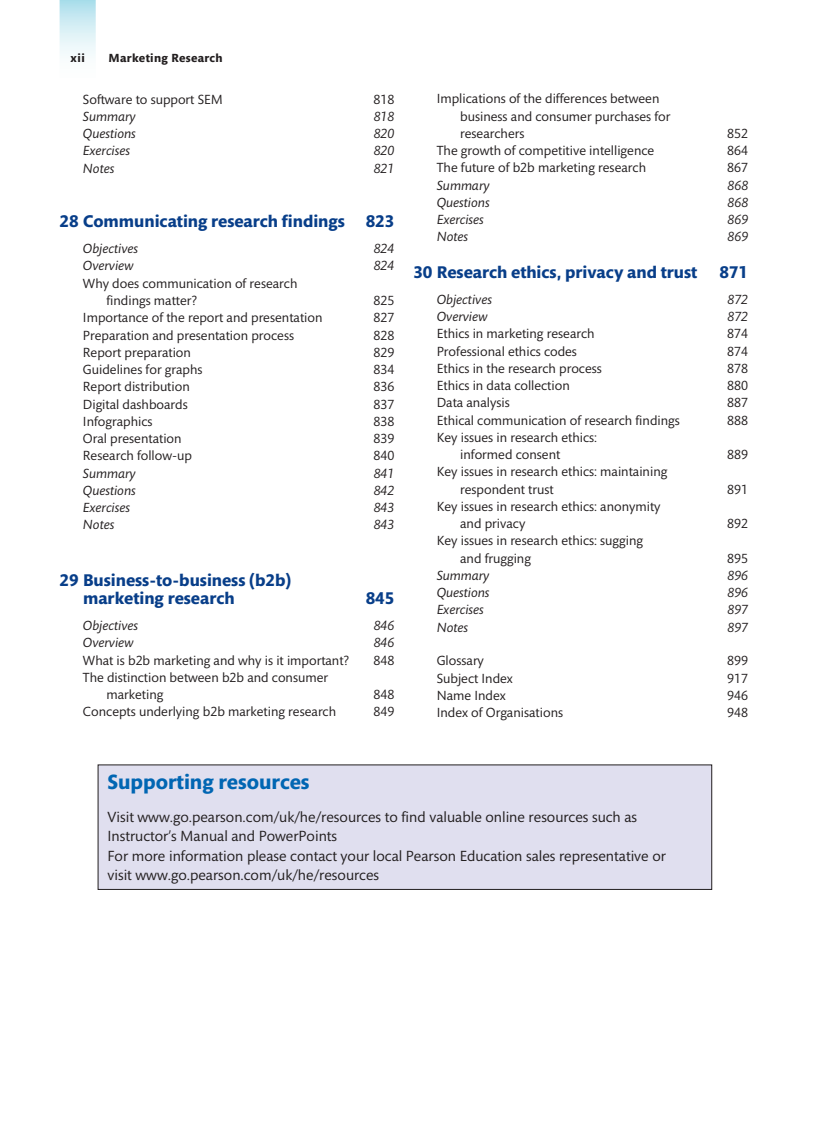
<style>
.page{position:relative;width:830px;height:1127px;background:#fff}
.page>*{position:absolute;margin:0;border:0;box-sizing:border-box;transform-origin:0 0}
.t1{font:700 21px "Mundo Sans Pro";color:#0166b3}
.t2{font:700 17.25px/18.8px "Mundo Sans Pro";color:#083e89}
.t3{font:15px/19.5px "Mundo Sans Pro";color:#231f20}
.t4{font:13.5px/17.2px "Mundo Sans Pro";color:#231f20}
.t5{font:italic 13.5px "Mundo Sans Pro";color:#231f20}
.t6{font:700 12px "Mundo Sans Pro";letter-spacing:.03em;color:#231f20}
</style>
<div class="page">
<svg style="left:60px;top:0;width:36px;height:56px"></svg>
<div style="left:98px;top:765px;width:613px;height:124px;background:#e0dfef"></div>
<div style="left:98px;top:764px;width:613px;height:126px;border:1px solid #231f20"></div>
<p class="t6" style="left:70px;top:51px;width:16px">xii</p>
<p class="t6" style="left:108px;top:51px;width:115px">Marketing Research</p>
<p class="t4" style="left:83px;top:91px;width:141px">Software to support SEM</p>
<p class="t4" style="left:373px;top:91px;width:22px">818</p>
<p class="t5" style="left:83px;top:108px;width:54px">Summary</p>
<p class="t5" style="left:373px;top:108px;width:22px">818</p>
<p class="t5" style="left:83px;top:126px;width:54px">Questions</p>
<p class="t5" style="left:373px;top:126px;width:22px">820</p>
<p class="t5" style="left:83px;top:143px;width:48px">Exercises</p>
<p class="t5" style="left:373px;top:143px;width:22px">820</p>
<p class="t5" style="left:83px;top:160px;width:33px">Notes</p>
<p class="t5" style="left:373px;top:160px;width:22px">821</p>
<p class="t2" style="left:60px;top:212px;width:336px">28 Communicating research findings 823</p>
<p class="t5" style="left:83px;top:241px;width:57px">Objectives</p>
<p class="t5" style="left:373px;top:241px;width:22px">824</p>
<p class="t5" style="left:83px;top:258px;width:52px">Overview</p>
<p class="t5" style="left:373px;top:258px;width:22px">824</p>
<p class="t4" style="left:106px;top:275px;width:192px;text-indent:-23px">Why does communication of research findings matter?</p>
<p class="t4" style="left:373px;top:292px;width:22px">825</p>
<p class="t4" style="left:83px;top:309px;width:241px">Importance of the report and presentation</p>
<p class="t4" style="left:373px;top:309px;width:22px">827</p>
<p class="t4" style="left:83px;top:326px;width:212px">Preparation and presentation process</p>
<p class="t4" style="left:373px;top:326px;width:22px">828</p>
<p class="t4" style="left:83px;top:344px;width:109px">Report preparation</p>
<p class="t4" style="left:373px;top:344px;width:22px">829</p>
<p class="t4" style="left:83px;top:361px;width:121px">Guidelines for graphs</p>
<p class="t4" style="left:373px;top:361px;width:22px">834</p>
<p class="t4" style="left:83px;top:378px;width:108px">Report distribution</p>
<p class="t4" style="left:373px;top:378px;width:22px">836</p>
<p class="t4" style="left:83px;top:395px;width:106px">Digital dashboards</p>
<p class="t4" style="left:373px;top:395px;width:22px">837</p>
<p class="t4" style="left:83px;top:413px;width:71px">Infographics</p>
<p class="t4" style="left:373px;top:413px;width:22px">838</p>
<p class="t4" style="left:83px;top:430px;width:100px">Oral presentation</p>
<p class="t4" style="left:373px;top:430px;width:22px">839</p>
<p class="t4" style="left:83px;top:447px;width:110px">Research follow-up</p>
<p class="t4" style="left:373px;top:447px;width:22px">840</p>
<p class="t5" style="left:83px;top:465px;width:54px">Summary</p>
<p class="t5" style="left:373px;top:465px;width:22px">841</p>
<p class="t5" style="left:83px;top:482px;width:54px">Questions</p>
<p class="t5" style="left:373px;top:482px;width:22px">842</p>
<p class="t5" style="left:83px;top:499px;width:48px">Exercises</p>
<p class="t5" style="left:373px;top:499px;width:22px">843</p>
<p class="t5" style="left:83px;top:517px;width:33px">Notes</p>
<p class="t5" style="left:373px;top:517px;width:22px">843</p>
<p class="t2" style="left:83px;top:570px;width:210px;text-indent:-23px">29 Business-to-business (b2b) marketing research</p>
<p class="t2" style="left:365px;top:589px;width:30px">845</p>
<p class="t5" style="left:83px;top:617px;width:57px">Objectives</p>
<p class="t5" style="left:373px;top:617px;width:22px">846</p>
<p class="t5" style="left:83px;top:635px;width:52px">Overview</p>
<p class="t5" style="left:373px;top:635px;width:22px">846</p>
<p class="t4" style="left:83px;top:651px;width:268px">What is b2b marketing and why is it important?</p>
<p class="t4" style="left:373px;top:651px;width:22px">848</p>
<p class="t4" style="left:106px;top:669px;width:223px;text-indent:-23px">The distinction between b2b and consumer marketing</p>
<p class="t4" style="left:373px;top:686px;width:22px">848</p>
<p class="t4" style="left:83px;top:703px;width:254px">Concepts underlying b2b marketing research</p>
<p class="t4" style="left:373px;top:703px;width:22px">849</p>
<p class="t4" style="left:460px;top:90px;width:212px;text-indent:-23px">Implications of the differences between business and consumer purchases for researchers</p>
<p class="t4" style="left:727px;top:125px;width:22px">852</p>
<p class="t4" style="left:436px;top:142px;width:219px">The growth of competitive intelligence</p>
<p class="t4" style="left:727px;top:142px;width:22px">864</p>
<p class="t4" style="left:436px;top:159px;width:211px">The future of b2b marketing research</p>
<p class="t4" style="left:727px;top:159px;width:22px">867</p>
<p class="t5" style="left:436px;top:177px;width:54px">Summary</p>
<p class="t5" style="left:727px;top:177px;width:22px">868</p>
<p class="t5" style="left:436px;top:194px;width:54px">Questions</p>
<p class="t5" style="left:727px;top:194px;width:22px">868</p>
<p class="t5" style="left:436px;top:212px;width:48px">Exercises</p>
<p class="t5" style="left:727px;top:212px;width:22px">869</p>
<p class="t5" style="left:436px;top:229px;width:33px">Notes</p>
<p class="t5" style="left:727px;top:229px;width:22px">869</p>
<p class="t2" style="left:413px;top:263px;width:285px">30 Research ethics, privacy and trust</p>
<p class="t2" style="left:719px;top:263px;width:30px">871</p>
<p class="t5" style="left:436px;top:291px;width:57px">Objectives</p>
<p class="t5" style="left:727px;top:291px;width:22px">872</p>
<p class="t5" style="left:436px;top:309px;width:52px">Overview</p>
<p class="t5" style="left:727px;top:309px;width:22px">872</p>
<p class="t4" style="left:436px;top:325px;width:159px">Ethics in marketing research</p>
<p class="t4" style="left:727px;top:325px;width:22px">874</p>
<p class="t4" style="left:436px;top:342px;width:142px">Professional ethics codes</p>
<p class="t4" style="left:727px;top:342px;width:22px">874</p>
<p class="t4" style="left:436px;top:360px;width:167px">Ethics in the research process</p>
<p class="t4" style="left:727px;top:360px;width:22px">878</p>
<p class="t4" style="left:436px;top:377px;width:134px">Ethics in data collection</p>
<p class="t4" style="left:727px;top:377px;width:22px">880</p>
<p class="t4" style="left:436px;top:394px;width:74px">Data analysis</p>
<p class="t4" style="left:727px;top:394px;width:22px">887</p>
<p class="t4" style="left:436px;top:411px;width:244px">Ethical communication of research findings</p>
<p class="t4" style="left:727px;top:411px;width:22px">888</p>
<p class="t4" style="left:460px;top:429px;width:138px;text-indent:-23px">Key issues in research ethics: informed consent</p>
<p class="t4" style="left:727px;top:446px;width:22px">889</p>
<p class="t4" style="left:460px;top:463px;width:209px;text-indent:-23px">Key issues in research ethics: maintaining respondent trust</p>
<p class="t4" style="left:460px;top:498px;width:202px;text-indent:-23px">Key issues in research ethics: anonymity and privacy</p>
<p class="t4" style="left:460px;top:532px;width:184px;text-indent:-23px">Key issues in research ethics: sugging and frugging</p>
<p class="t4" style="left:727px;top:480px;width:22px">891</p>
<p class="t4" style="left:727px;top:515px;width:22px">892</p>
<p class="t4" style="left:726px;top:549px;width:22px">895</p>
<p class="t5" style="left:436px;top:567px;width:54px">Summary</p>
<p class="t5" style="left:727px;top:567px;width:22px">896</p>
<p class="t5" style="left:436px;top:585px;width:54px">Questions</p>
<p class="t5" style="left:727px;top:585px;width:22px">896</p>
<p class="t5" style="left:436px;top:602px;width:48px">Exercises</p>
<p class="t5" style="left:727px;top:602px;width:22px">897</p>
<p class="t5" style="left:436px;top:619px;width:33px">Notes</p>
<p class="t5" style="left:727px;top:619px;width:22px">897</p>
<p class="t4" style="left:436px;top:652px;width:49px">Glossary</p>
<p class="t4" style="left:726px;top:652px;width:22px">899</p>
<p class="t4" style="left:436px;top:670px;width:78px">Subject Index</p>
<p class="t4" style="left:726px;top:670px;width:22px">917</p>
<p class="t4" style="left:436px;top:687px;width:70px">Name Index</p>
<p class="t4" style="left:726px;top:687px;width:22px">946</p>
<p class="t4" style="left:436px;top:704px;width:128px">Index of Organisations</p>
<p class="t4" style="left:726px;top:704px;width:22px">948</p>
<h1 class="t1" style="left:107px;top:770px;width:203px">Supporting resources</h1>
<p class="t3" style="left:107px;top:807px;width:559px">Visit www.go.pearson.com/uk/he/resources to find valuable online resources such as Instructor’s Manual and PowerPoints<br>For more information please contact your local Pearson Education sales representative or visit www.go.pearson.com/uk/he/resources</p>
</div>
